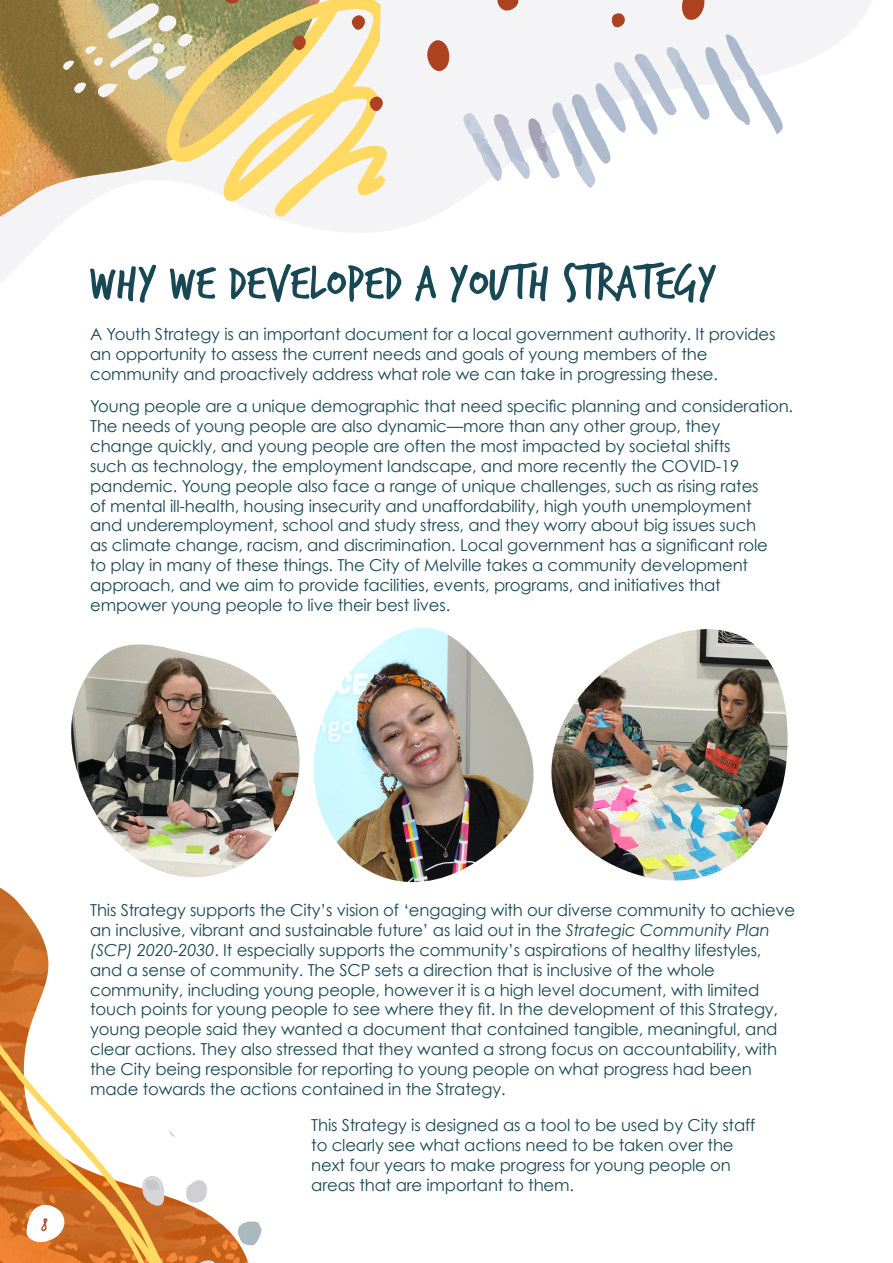
<style>
.page{position:relative;width:893px;height:1263px;background:#fff}
.page>*{position:absolute;margin:0;border:0;box-sizing:border-box;transform-origin:0 0}
.t1{font:52.5px "Trash Hand";color:#194855}
.t2{font:18px "Trash Hand";color:#ad4221}
.t3{font:16.5px/19.8px "Century Gothic";letter-spacing:-.01em;color:#194855}
.s1{font-style:italic}
</style>
<div class="page">
<svg style="left:0;top:0;width:872px;height:284px"></svg>
<img style="left:0;top:887px;width:248px;height:376px">
<svg style="left:0;top:914px;width:189px;height:349px"></svg>
<svg style="left:237px;top:1221px;width:25px;height:24px"></svg>
<svg style="left:194px;top:1259px;width:24px;height:4px"></svg>
<svg style="left:169px;top:1130px;width:7px;height:7px"></svg>
<svg style="left:186px;top:1178px;width:21px;height:25px"></svg>
<svg style="left:142px;top:1175px;width:22px;height:31px"></svg>
<img style="left:0;top:0;width:142px;height:216px">
<img style="left:61px;top:644px;width:234px;height:251px">
<img style="left:551px;top:629px;width:237px;height:252px">
<img style="left:295px;top:627px;width:239px;height:256px">
<svg style="left:142px;top:0;width:256px;height:218px"></svg>
<svg style="left:463px;top:0;width:321px;height:188px"></svg>
<svg style="left:292px;top:35px;width:14px;height:17px"></svg>
<svg style="left:217px;top:0;width:26px;height:7px"></svg>
<svg style="left:426px;top:36px;width:25px;height:42px"></svg>
<svg style="left:351px;top:15px;width:14px;height:16px"></svg>
<svg style="left:369px;top:96px;width:14px;height:17px"></svg>
<p class="t1" style="left:90px;top:257px;width:628px">Why we developed a Youth Strategy</p>
<p class="t3" style="left:90px;top:324px;width:687px">A Youth Strategy is an important document for a local government authority. It provides an opportunity to assess the current needs and goals of young members of the community and proactively address what role we can take in progressing these.</p>
<p class="t3" style="left:90px;top:396px;width:704px">Young people are a unique demographic that need specific planning and consideration.<br>The needs of young people are also dynamic—more than any other group, they<br>change quickly, and young people are often the most impacted by societal shifts<br>such as technology, the employment landscape, and more recently the COVID-19 pandemic. Young people also face a range of unique challenges, such as rising rates<br>of mental ill-health, housing insecurity and unaffordability, high youth unemployment<br>and underemployment, school and study stress, and they worry about big issues such<br>as climate change, racism, and discrimination. Local government has a significant role<br>to play in many of these things. The City of Melville takes a community development approach, and we aim to provide facilities, events, programs, and initiatives that empower young people to live their best lives.</p>
<p class="t2" style="left:41px;top:1217px;width:8px">8</p>
<p class="t3" style="left:90px;top:900px;width:707px">This Strategy supports the City’s vision of ‘engaging with our diverse community to achieve an inclusive, vibrant and sustainable future’ as laid out in the <span class="s1">Strategic Community Plan (SCP) 2020-2030</span>. It especially supports the community’s aspirations of healthy lifestyles, and a sense of community. The SCP sets a direction that is inclusive of the whole community, including young people, however it is a high level document, with limited touch points for young people to see where they fit. In the development of this Strategy, young people said they wanted a document that contained tangible, meaningful, and clear actions. They also stressed that they wanted a strong focus on accountability, with the City being responsible for reporting to young people on what progress had been made towards the actions contained in the Strategy.</p>
<p class="t3" style="left:311px;top:1115px;width:446px">This Strategy is designed as a tool to be used by City staff to clearly see what actions need to be taken over the next four years to make progress for young people on areas that are important to them.</p>
</div>
